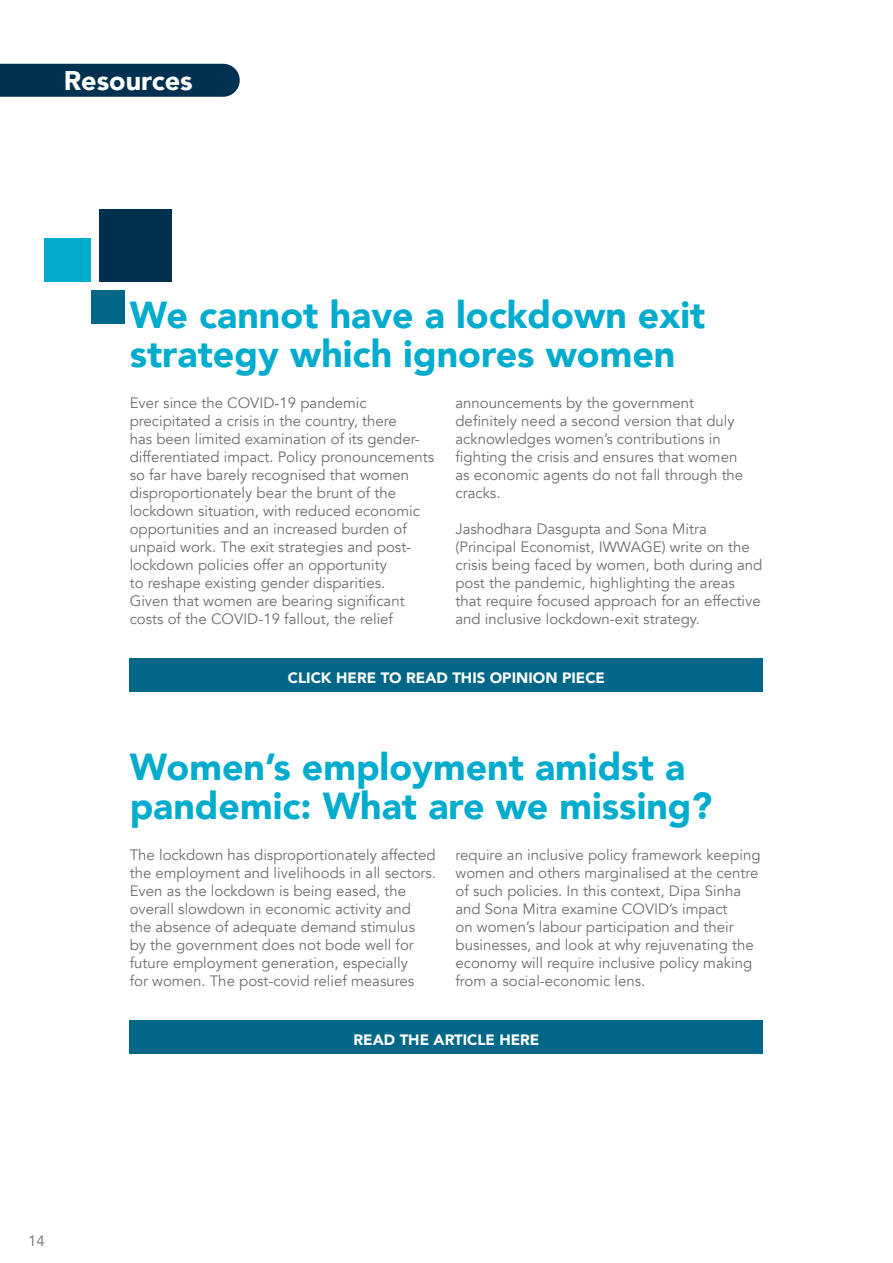
<style>
.page{position:relative;width:893px;height:1263px;background:#fff}
.page>*{position:absolute;margin:0;border:0;box-sizing:border-box;transform-origin:0 0}
.t1{font:900 37.5px/39px "Avenir";color:#00accd}
.t2{font:900 27px "Avenir";color:#fff}
.t3{font:15px/18px "Avenir";color:#6d6e71}
.t4{font:900 15px "Avenir";color:#fff}
</style>
<div class="page">
<div style="left:0;top:64px;width:240px;height:33px;background:#003150"></div>
<div style="left:45px;top:238px;width:46px;height:44px;background:#00abcc"></div>
<div style="left:91px;top:291px;width:33px;height:33px;background:#006788"></div>
<div style="left:99px;top:209px;width:73px;height:73px;background:#00304f"></div>
<div style="left:130px;top:659px;width:633px;height:33px;background:#006788"></div>
<div style="left:130px;top:1021px;width:633px;height:33px;background:#006788"></div>
<h2 class="t2" style="left:64px;top:57px;width:130px">Resources</h2>
<p class="t3" style="left:28px;top:1232px;width:18px">14</p>
<h1 class="t1" style="left:130px;top:295px;width:577px">We cannot have a lockdown exit strategy which ignores women</h1>
<p class="t3" style="left:130px;top:394px;width:306px">Ever since the COVID-19 pandemic precipitated a crisis in the country, there<br>has been limited examination of its gender&shy;differentiated impact. Policy pronouncements so far have barely recognised that women disproportionately bear the brunt of the lockdown situation, with reduced economic opportunities and an increased burden of unpaid work. The exit strategies and post&shy;lockdown policies offer an opportunity<br>to reshape existing gender disparities.<br>Given that women are bearing significant costs of the COVID-19 fallout, the relief</p>
<p class="t3" style="left:455px;top:394px;width:289px">announcements by the government definitely need a second version that duly acknowledges women’s contributions in fighting the crisis and ensures that women as economic agents do not fall through the cracks.</p>
<p class="t3" style="left:455px;top:520px;width:308px">Jashodhara Dasgupta and Sona Mitra (Principal Economist, IWWAGE) write on the crisis being faced by women, both during and post the pandemic, highlighting the areas that require focused approach for an effective and inclusive lockdown-exit strategy.</p>
<p class="t4" style="left:288px;top:664px;width:319px">CLICK HERE TO READ THIS OPINION PIECE</p>
<h1 class="t1" style="left:130px;top:747px;width:584px">Women’s employment amidst a pandemic: What are we missing?</h1>
<p class="t3" style="left:130px;top:846px;width:308px">The lockdown has disproportionately affected the employment and livelihoods in all sectors.<br>Even as the lockdown is being eased, the overall slowdown in economic activity and the absence of adequate demand stimulus<br>by the government does not bode well for future employment generation, especially<br>for women. The post-covid relief measures</p>
<p class="t3" style="left:455px;top:846px;width:307px">require an inclusive policy framework keeping women and others marginalised at the centre of such policies. In this context, Dipa Sinha and Sona Mitra examine COVID’s impact<br>on women’s labour participation and their businesses, and look at why rejuvenating the economy will require inclusive policy making from a social-economic lens.</p>
<p class="t4" style="left:354px;top:1026px;width:187px">READ THE ARTICLE HERE</p>
</div>
